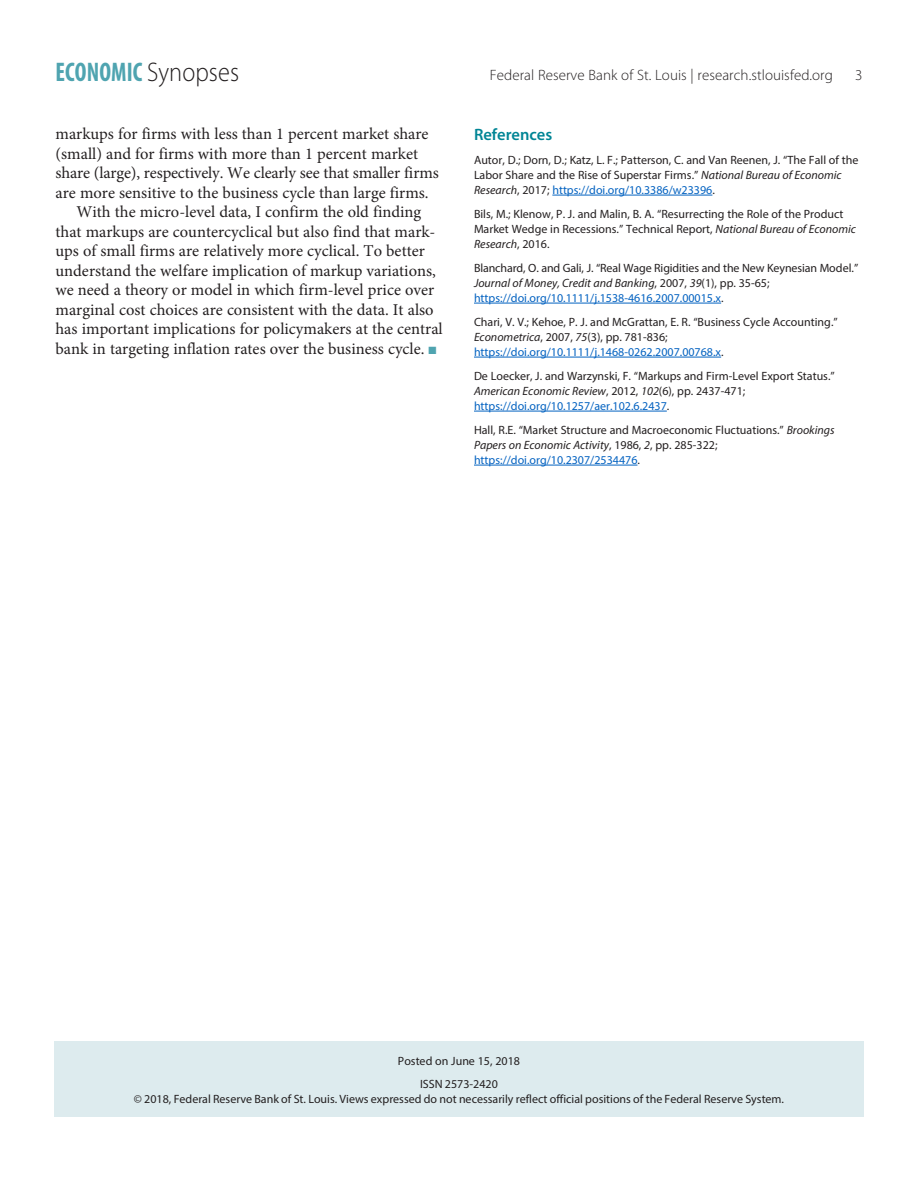
<style>
.page{position:relative;width:918px;height:1188px;background:#fff}
.page>*{position:absolute;margin:0;border:0;box-sizing:border-box;transform-origin:0 0}
.t1{font:700 condensed 27px "Myriad Pro";letter-spacing:.005em;color:#4fa4b0;scale:.9 1}
.Text{font:16.5px/19.5px "Minion Pro";color:#231f20}
.Notes_and_Refs_Head{font:600 16.5px "Myriad Pro";color:#008595}
.t2{font:300 15px "Myriad Pro";letter-spacing:.005em;color:#231f20}
.Notes_and_Refs{font:12px/15px "Myriad Pro";color:#231f20}
.Author_Note{font:12px/14.4px "Myriad Pro";color:#231f20;text-align:center}
.Text-2{font:12px "Myriad Pro";color:#231f20}
.s1{font-weight:300;font-stretch:normal;color:#231f20}
.s2{color:#4fa4b0}
.s3{font-style:italic}
.s4{color:#0563c1}
</style>
<div class="page">
<div style="left:54px;top:1041px;width:810px;height:76px;background:#ddebee"></div>
<hr style="left:552px;top:195px;width:160px;height:1px;background:#0563c1">
<hr style="left:474px;top:303px;width:247px;height:1px;background:#0563c1">
<hr style="left:474px;top:357px;width:247px;height:1px;background:#0563c1">
<hr style="left:474px;top:411px;width:193px;height:1px;background:#0563c1">
<hr style="left:474px;top:465px;width:164px;height:1px;background:#0563c1">
<p class="t1" style="left:56px;top:55px;width:206px">ECONOMIC <span class="s1">Synopses</span></p>
<p class="t2" style="left:490px;top:67px;width:345px">Federal Reserve Bank of St. Louis | research.stlouisfed.org</p>
<p class="t2" style="left:855px;top:67px;width:9px">3</p>
<p class="Text" style="left:56px;top:125px;width:385px">markups for firms with less than 1 percent market share (small) and for firms with more than 1 percent market share (large), respectively. We clearly see that smaller firms are more sensitive to the business cycle than large firms.</p>
<p class="Text" style="left:56px;top:203px;width:389px;text-indent:21px">With the micro-level data, I confirm the old finding that markups are countercyclical but also find that mark&shy;ups of small firms are relatively more cyclical. To better understand the welfare implication of markup variations, we need a theory or model in which firm-level price over marginal cost choices are consistent with the data. It also has important implications for policymakers at the central bank in targeting inflation rates over the business cycle. <span class="s2">■</span></p>
<p class="Notes_and_Refs_Head" style="left:474px;top:124px;width:80px">References</p>
<p class="Notes_and_Refs" style="left:474px;top:152px;width:386px">Autor, D.; Dorn, D.; Katz, L. F.; Patterson, C. and Van Reenen, J. “The Fall of the<br>Labor Share and the Rise of Superstar Firms.” <span class="s3">National Bureau of Economic<br>Research</span>, 2017; <span class="s4">https://doi.org/10.3386/w23396</span>.</p>
<p class="Notes_and_Refs" style="left:474px;top:206px;width:383px">Bils, M.; Klenow, P. J. and Malin, B. A. “Resurrecting the Role of the Product<br>Market Wedge in Recessions.” Technical Report, <span class="s3">National Bureau of Economic<br>Research</span>, 2016.</p>
<p class="Notes_and_Refs" style="left:474px;top:260px;width:386px">Blanchard, O. and Gali, J. “Real Wage Rigidities and the New Keynesian Model.”<br><span class="s3">Journal of Money, Credit and Banking</span>, 2007, <span class="s3">39</span>(1), pp. 35-65; <span class="s4">https://doi.org/10.1111/j.1538-4616.2007.00015.x</span>.</p>
<p class="Notes_and_Refs" style="left:474px;top:314px;width:365px">Chari, V. V.; Kehoe, P. J. and McGrattan, E. R. “Business Cycle Accounting.”<br><span class="s3">Econometrica</span>, 2007, <span class="s3">75</span>(3), pp. 781-836; <span class="s4">https://doi.org/10.1111/j.1468-0262.2007.00768.x</span>.</p>
<p class="Notes_and_Refs" style="left:474px;top:368px;width:362px">De Loecker, J. and Warzynski, F. “Markups and Firm-Level Export Status.”<br><span class="s3">American Economic Review</span>, 2012, <span class="s3">102</span>(6), pp. 2437-471; <span class="s4">https://doi.org/10.1257/aer.102.6.2437</span>.</p>
<p class="Notes_and_Refs" style="left:474px;top:422px;width:362px">Hall, R.E. “Market Structure and Macroeconomic Fluctuations.” <span class="s3">Brookings<br>Papers on Economic Activity</span>, 1986, <span class="s3">2</span>, pp. 285-322; <span class="s4">https://doi.org/10.2307/2534476</span>.</p>
<p class="Text-2" style="left:398px;top:1053px;width:124px">Posted on June 15, 2018</p>
<p class="Author_Note" style="left:134px;top:1077px;width:652px">ISSN 2573-2420<br>© 2018, Federal Reserve Bank of St. Louis. Views expressed do not necessarily reflect official positions of the Federal Reserve System.</p>
</div>
